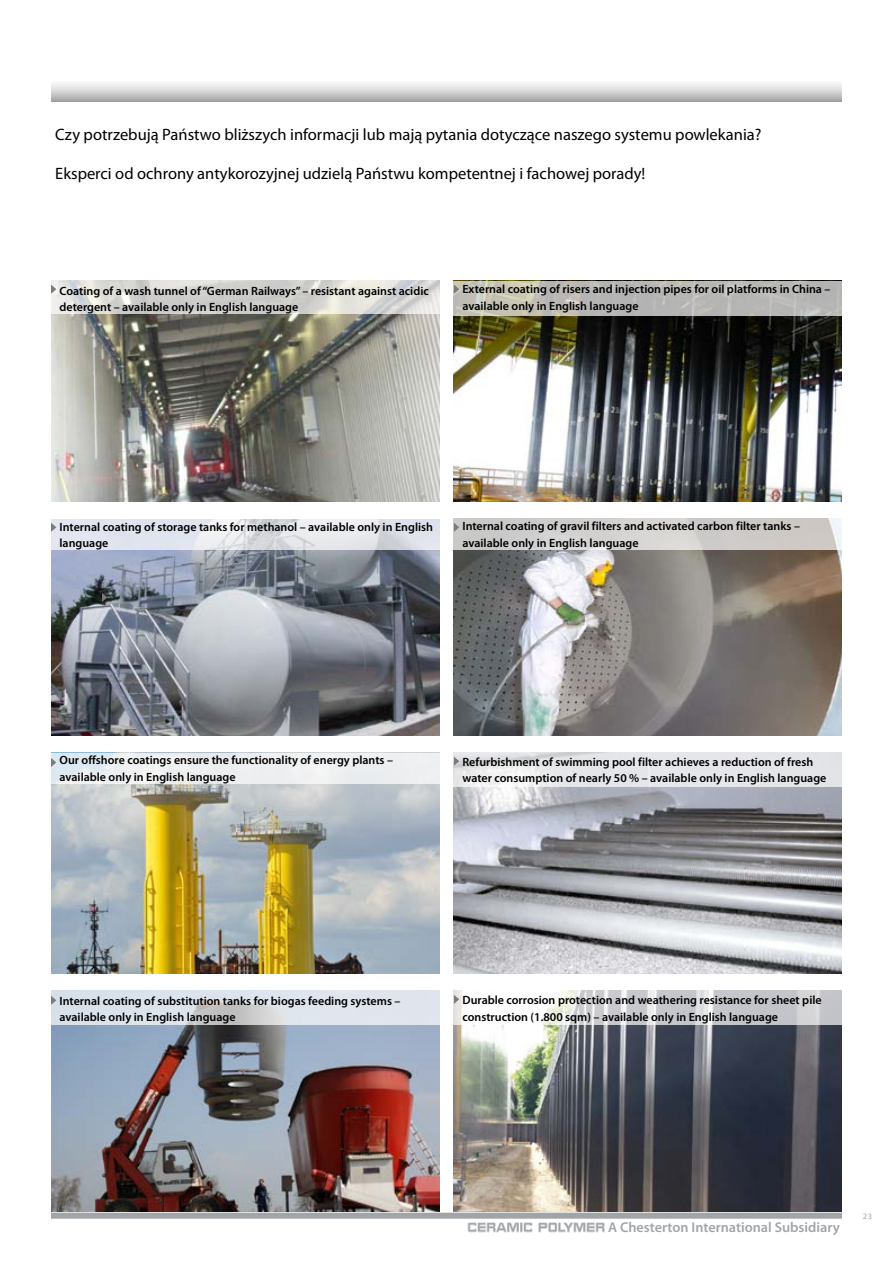
<style>
.page{position:relative;width:893px;height:1263px;background:#fff}
.page>*{position:absolute;margin:0;border:0;box-sizing:border-box;transform-origin:0 0}
.t1{font:16.5px "Myriad Pro";color:#000}
.t2{font:600 14.25px "Myriad Pro";color:#a2a5a7}
.t3{font:600 12px/16.5px "Myriad Pro";color:#000}
.t4{font:8.25px "Myriad Pro";color:#a2a5a7}
</style>
<div class="page">
<img style="left:454px;top:787px;width:388px;height:187px">
<img style="left:51px;top:313px;width:388px;height:189px">
<img style="left:51px;top:550px;width:388px;height:186px">
<img style="left:454px;top:550px;width:388px;height:186px">
<img style="left:51px;top:1025px;width:388px;height:187px">
<img style="left:454px;top:1025px;width:388px;height:187px">
<img style="left:51px;top:784px;width:388px;height:190px">
<img style="left:454px;top:316px;width:388px;height:186px">
<svg style="left:51px;top:280px;width:388px;height:33px;background:#d7d7d4"></svg>
<svg style="left:51px;top:519px;width:388px;height:31px;background:#e1e3ea"></svg>
<div style="left:51px;top:753px;width:388px;height:31px;background:linear-gradient(to right,#e9eef1,#f0f0f0)"></div>
<svg style="left:51px;top:991px;width:388px;height:34px;background:#dadfe6"></svg>
<svg style="left:454px;top:991px;width:388px;height:34px"></svg>
<svg style="left:454px;top:753px;width:388px;height:34px;background:#e5e6e9"></svg>
<div style="left:454px;top:516px;width:388px;height:34px;background:linear-gradient(to bottom,#cfccca,#d2d1cf)"></div>
<svg style="left:454px;top:281px;width:388px;height:35px;background:#bbbab5"></svg>
<svg style="left:51px;top:285px;width:5px;height:9px"></svg>
<svg style="left:51px;top:523px;width:5px;height:9px"></svg>
<svg style="left:51px;top:758px;width:5px;height:9px"></svg>
<svg style="left:51px;top:996px;width:5px;height:9px"></svg>
<svg style="left:454px;top:995px;width:5px;height:9px"></svg>
<svg style="left:454px;top:523px;width:5px;height:9px"></svg>
<svg style="left:454px;top:285px;width:5px;height:9px"></svg>
<svg style="left:454px;top:757px;width:5px;height:9px"></svg>
<svg style="left:102px;top:593px;width:5px;height:9px"></svg>
<svg style="left:51px;top:83px;width:791px;height:18px;background:#d1d1d1"></svg>
<div style="left:51px;top:1213px;width:791px;height:6px;background:#a2a5a7"></div>
<svg style="left:468px;top:1222px;width:64px;height:10px"></svg>
<svg style="left:538px;top:1222px;width:67px;height:10px"></svg>
<h1 class="t1" style="left:55px;top:124px;width:708px">Czy potrzebują Państwo bliższych informacji lub mają pytania dotyczące naszego systemu powlekania?</h1>
<h1 class="t1" style="left:55px;top:163px;width:592px">Eksperci od ochrony antykorozyjnej udzielą Państwu kompetentnej i fachowej porady!</h1>
<p class="t3" style="left:60px;top:282px;width:371px">Coating of a wash tunnel of “German Railways” – resistant against acidic detergent – available only in English language</p>
<p class="t3" style="left:462px;top:281px;width:370px">External coating of risers and injection pipes for oil platforms in China – available only in English language</p>
<p class="t3" style="left:60px;top:518px;width:375px">Internal coating of storage tanks for methanol – available only in English language</p>
<p class="t3" style="left:462px;top:518px;width:339px">Internal coating of gravil filters and activated carbon filter tanks – available only in English language</p>
<p class="t3" style="left:60px;top:752px;width:335px">Our offshore coatings ensure the functionality of energy plants – available only in English language</p>
<p class="t3" style="left:462px;top:753px;width:365px">Refurbishment of swimming pool filter achieves a reduction of fresh water consumption of nearly 50 % – available only in English language</p>
<p class="t3" style="left:60px;top:992px;width:342px">Internal coating of substitution tanks for biogas feeding systems – available only in English language</p>
<p class="t3" style="left:462px;top:991px;width:361px">Durable corrosion protection and weathering resistance for sheet pile construction (1.800 sqm) – available only in English language</p>
<p class="t2" style="left:608px;top:1218px;width:233px">A Chesterton International Subsidiary</p>
<p class="t4" style="left:863px;top:1211px;width:11px">23</p>
</div>
